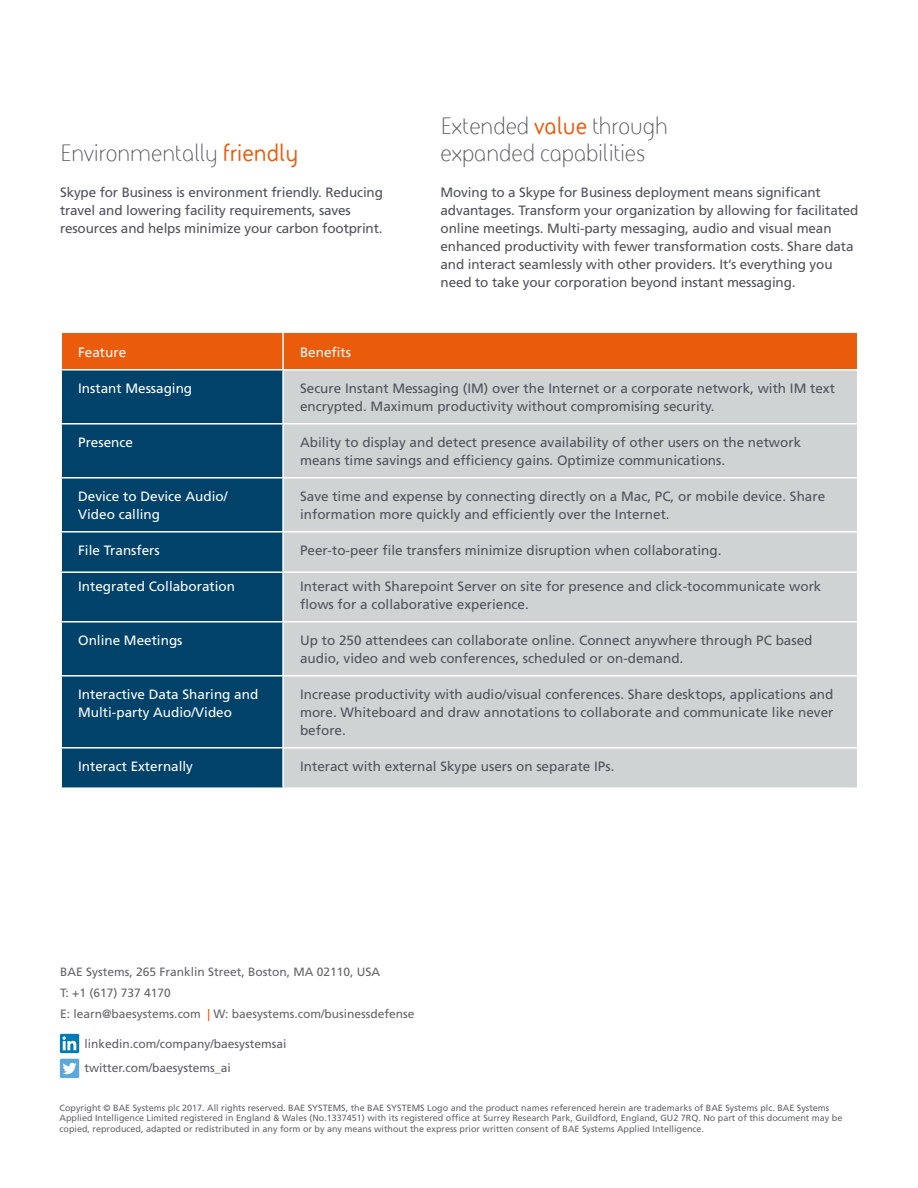
<style>
.page{position:relative;width:918px;height:1188px;background:#fff}
.page>*{position:absolute;margin:0;border:0;box-sizing:border-box;transform-origin:0 0}
.Subheading_-small{font:24px/27px "BAE Systems";color:#50535a}
.Body_text{font:13.5px/18px "Frutiger LT Std";color:#50535a}
.t1{font:13.5px/18px "Frutiger LT Std";color:#fff}
.t2{font:12px/21px "Frutiger LT Std";color:#63656a}
.t3{font:12px "Frutiger LT Std";color:#5c5f65}
.t4{font:9px/10.8px "Frutiger LT Std";color:#63656a}
.s1{font-weight:700;color:#ea5b0c}
.s2{color:#fc4c03}
</style>
<div class="page">
<div style="left:62px;top:333px;width:795px;height:36px;background:#ea5b0c"></div>
<div style="left:62px;top:371px;width:220px;height:416px;background:#01426a"></div>
<div style="left:284px;top:371px;width:573px;height:416px;background:#d0d3d4"></div>
<hr style="left:60px;top:423px;width:223px;height:2px;background:#fff">
<hr style="left:283px;top:423px;width:575px;height:2px;background:#fff">
<hr style="left:60px;top:477px;width:223px;height:2px;background:#fff">
<hr style="left:283px;top:477px;width:575px;height:2px;background:#fff">
<hr style="left:60px;top:531px;width:223px;height:2px;background:#fff">
<hr style="left:283px;top:531px;width:575px;height:2px;background:#fff">
<hr style="left:60px;top:571px;width:223px;height:2px;background:#fff">
<hr style="left:283px;top:571px;width:575px;height:2px;background:#fff">
<hr style="left:60px;top:621px;width:223px;height:2px;background:#fff">
<hr style="left:283px;top:621px;width:575px;height:2px;background:#fff">
<hr style="left:60px;top:675px;width:223px;height:2px;background:#fff">
<hr style="left:283px;top:675px;width:575px;height:2px;background:#fff">
<hr style="left:60px;top:747px;width:223px;height:2px;background:#fff">
<hr style="left:283px;top:747px;width:575px;height:2px;background:#fff">
<hr style="left:282px;top:333px;width:2px;height:36px;background:#fff">
<svg style="left:60px;top:1034px;width:19px;height:19px"></svg>
<svg style="left:63px;top:1036px;width:13px;height:14px"></svg>
<div style="left:60px;top:1059px;width:19px;height:19px;background:#5ba8dc"></div>
<svg style="left:63px;top:1063px;width:14px;height:11px"></svg>
<p class="Subheading_-small" style="left:60px;top:139px;width:240px">Environmentally <span class="s1">friendly</span></p>
<p class="Body_text" style="left:60px;top:183px;width:324px">Skype for Business is environment friendly. Reducing travel and lowering facility requirements, saves resources and helps minimize your carbon footprint.</p>
<p class="Subheading_-small" style="left:441px;top:112px;width:229px">Extended <span class="s1">value</span> through expanded capabilities</p>
<p class="Body_text" style="left:441px;top:183px;width:419px">Moving to a Skype for Business deployment means significant advantages. Transform your organization by allowing for facilitated online meetings. Multi-party messaging, audio and visual mean enhanced productivity with fewer transformation costs. Share data and interact seamlessly with other providers. It’s everything you need to take your corporation beyond instant messaging.</p>
<p class="t1" style="left:78px;top:343px;width:50px">Feature</p>
<p class="t1" style="left:300px;top:343px;width:53px">Benefits</p>
<p class="t1" style="left:78px;top:379px;width:116px">Instant Messaging</p>
<p class="Body_text" style="left:300px;top:379px;width:536px">Secure Instant Messaging (IM) over the Internet or a corporate network, with IM text encrypted. Maximum productivity without compromising security.</p>
<p class="t1" style="left:78px;top:433px;width:56px">Presence</p>
<p class="Body_text" style="left:300px;top:433px;width:503px">Ability to display and detect presence availability of other users on the network means time savings and efficiency gains. Optimize communications.</p>
<p class="t1" style="left:78px;top:487px;width:151px">Device to Device Audio/<br>Video calling</p>
<p class="Body_text" style="left:300px;top:487px;width:527px">Save time and expense by connecting directly on a Mac, PC, or mobile device. Share information more quickly and efficiently over the Internet.</p>
<p class="t1" style="left:78px;top:541px;width:83px">File Transfers</p>
<p class="Body_text" style="left:300px;top:541px;width:423px">Peer-to-peer file transfers minimize disruption when collaborating.</p>
<p class="t1" style="left:78px;top:577px;width:158px">Integrated Collaboration</p>
<p class="Body_text" style="left:300px;top:577px;width:523px">Interact with Sharepoint Server on site for presence and click-tocommunicate work flows for a collaborative experience.</p>
<p class="t1" style="left:78px;top:631px;width:106px">Online Meetings</p>
<p class="Body_text" style="left:300px;top:631px;width:514px">Up to 250 attendees can collaborate online. Connect anywhere through PC based audio, video and web conferences, scheduled or on-demand.</p>
<p class="t1" style="left:78px;top:685px;width:182px">Interactive Data Sharing and<br>Multi-party Audio/Video</p>
<p class="Body_text" style="left:300px;top:685px;width:535px;text-align:justify">Increase productivity with audio/visual conferences. Share desktops, applications and more. Whiteboard and draw annotations to collaborate and communicate like never before.</p>
<p class="t1" style="left:78px;top:757px;width:116px">Interact Externally</p>
<p class="Body_text" style="left:300px;top:757px;width:316px">Interact with external Skype users on separate IPs.</p>
<p class="t2" style="left:60px;top:962px;width:356px">BAE Systems, 265 Franklin Street, Boston, MA 02110, USA<br>T: +1 (617) 737 4170<br>E: learn@baesystems.com <span class="s2">|</span> W: baesystems.com/businessdefense</p>
<p class="t3" style="left:85px;top:1037px;width:204px">linkedin.com/company/baesystemsai</p>
<p class="t3" style="left:85px;top:1061px;width:148px">twitter.com/baesystems_ai</p>
<p class="t4" style="left:60px;top:1102px;width:784px">Copyright © BAE Systems plc 2017. All rights reserved. BAE SYSTEMS, the BAE SYSTEMS Logo and the product names referenced herein are trademarks of BAE Systems plc. BAE Systems<br>Applied Intelligence Limited registered in England &amp; Wales (No.1337451) with its registered office at Surrey Research Park, Guildford, England, GU2 7RQ. No part of this document may be copied, reproduced, adapted or redistributed in any form or by any means without the express prior written consent of BAE Systems Applied Intelligence.</p>
</div>
